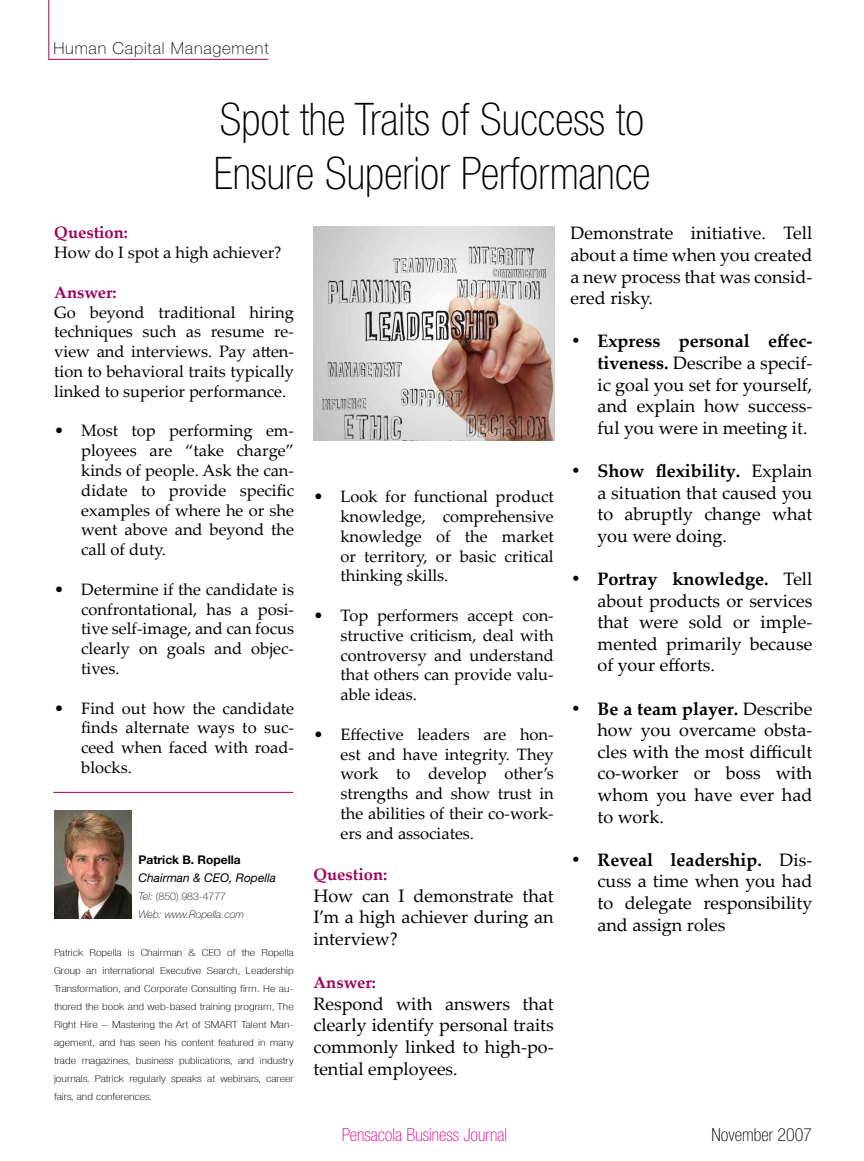
<style>
.page{position:relative;width:864px;height:1161px;background:#fff}
.page>*{position:absolute;margin:0;border:0;box-sizing:border-box;transform-origin:0 0}
.t1{font:100 condensed 45px/54px "Helvetica Neue LT Std";color:#000}
.t2{font:18px/21.6px "Palatino Linotype";color:#000;text-align:justify}
.t3{font:100 condensed 18px "Helvetica Neue LT Std";color:#ec008c}
.t4{font:100 condensed 18px "Helvetica Neue LT Std";color:#000}
.t5{font:16.5px/19.8px "Palatino Linotype";color:#000;text-align:justify}
.t6{font:700 16.5px "Palatino Linotype";color:#9e005d}
.t7{font:100 16.5px "Helvetica Neue LT Std";letter-spacing:.05em;color:#000}
.t8{font:italic 12px "Helvetica Neue LT Std";color:#000}
.t9{font:700 12px "Helvetica Neue LT Std";color:#000}
.t10{font:100 10.5px/18px "Helvetica Neue LT Std";color:#000;text-align:justify}
.t11{font:italic 100 10.5px/18px "Helvetica Neue LT Std";color:#000}
.t12{font:100 condensed 9.75px/18px "Helvetica Neue LT Std";color:#000;text-align:justify;scale:1.36 1}
.s1{font-style:normal}
.s2{font-weight:700}
</style>
<div class="page">
<hr style="left:48px;top:0;width:1px;height:60px;background:#9e005e">
<hr style="left:48px;top:59px;width:220px;height:1px;background:#9e005e">
<hr style="left:53px;top:792px;width:240px;height:1px;background:#9e005e">
<img style="left:313px;top:226px;width:241px;height:215px">
<img style="left:54px;top:810px;width:77px;height:109px">
<p class="t7" style="left:53px;top:39px;width:217px">Human Capital Management</p>
<h1 class="t1" style="left:214px;top:92px;width:438px">Spot the Traits of Success to<br>Ensure Superior Performance</h1>
<p class="t6" style="left:54px;top:221px;width:75px">Question:</p>
<p class="t5" style="left:54px;top:242px;width:229px">How do I spot a high achiever?</p>
<p class="t6" style="left:54px;top:280px;width:64px">Answer:</p>
<p class="t5" style="left:54px;top:301px;width:241px">Go beyond traditional hiring techniques such as resume re&shy;view and interviews. Pay atten&shy;tion to behavioral traits typically linked to superior performance.</p>
<p class="t5" style="left:81px;top:420px;width:214px;text-indent:-27px">• Most top performing em&shy;ployees are “take charge” kinds of people. Ask the can&shy;didate to provide specific examples of where he or she went above and beyond the call of duty.</p>
<p class="t5" style="left:81px;top:579px;width:214px;text-indent:-27px">• Determine if the candidate is confrontational, has a posi&shy;tive self-image, and can focus clearly on goals and objec&shy;tives.</p>
<p class="t5" style="left:81px;top:697px;width:214px;text-indent:-27px">• Find out how the candidate finds alternate ways to suc&shy;ceed when faced with road&shy;blocks.</p>
<p class="t9" style="left:138px;top:852px;width:104px">Patrick B. Ropella</p>
<p class="t8" style="left:138px;top:871px;width:139px">Chairman &amp; CEO, Ropella</p>
<p class="t11" style="left:138px;top:887px;width:107px">Tel: <span class="s1">(850) 983-4777<br></span>Web: www.Ropella.com</p>
<p class="t10" style="left:53px;top:941px;width:242px">Patrick Ropella is Chairman &amp; CEO of the Ropella Group an international Executive Search, Leadership Transformation, and Corporate Consulting firm. He au&shy;thored the book and web-based training program, The Right Hire – Mastering the Art of SMART Talent Man&shy;agement, and has seen his content featured in many trade magazines, business publications, and industry journals. Patrick regularly speaks at webinars, career fairs, and conferences.</p>
<p class="t12" style="left:54px;top:943px;width:178px">Patrick Ropella is Chairman &amp; CEO of the Ropella Group an international Executive Search, Leadership Transformation, and Corporate Consulting firm. He au&shy;thored the book and web-based training program, The Right Hire – Mastering the Art of SMART Talent Man&shy;agement, and has seen his content featured in many trade magazines, business publications, and industry journals. Patrick regularly speaks at webinars, career fairs, and conferences.</p>
<p class="t5" style="left:340px;top:486px;width:215px;text-indent:-27px">• Look for functional product knowledge, comprehensive knowledge of the market or territory, or basic critical thinking skills.</p>
<p class="t5" style="left:340px;top:605px;width:215px;text-indent:-27px">• Top performers accept con&shy;structive criticism, deal with controversy and understand that others can provide valu&shy;able ideas.</p>
<p class="t5" style="left:340px;top:724px;width:215px;text-indent:-27px">• Effective leaders are hon&shy;est and have integrity. They work to develop other’s strengths and show trust in the abilities of their co-work&shy;ers and associates.</p>
<p class="t6" style="left:313px;top:863px;width:75px">Question:</p>
<p class="t2" style="left:313px;top:884px;width:242px">How can I demonstrate that I’m a high achiever during an interview?</p>
<p class="t6" style="left:313px;top:971px;width:64px">Answer:</p>
<p class="t2" style="left:313px;top:992px;width:242px">Respond with answers that clearly identify personal traits commonly linked to high-po&shy;tential employees.</p>
<p class="t2" style="left:571px;top:222px;width:243px">Demonstrate initiative. Tell about a time when you created a new process that was consid&shy;ered risky.</p>
<p class="t2" style="left:598px;top:330px;width:216px;text-indent:-27px"><span class="s2">• Express personal effec&shy;tiveness.</span> Describe a specif&shy;ic goal you set for yourself, and explain how success&shy;ful you were in meeting it.</p>
<p class="t2" style="left:598px;top:459px;width:216px;text-indent:-27px"><span class="s2">• Show flexibility.</span> Explain a situation that caused you to abruptly change what you were doing.</p>
<p class="t2" style="left:598px;top:567px;width:216px;text-indent:-27px"><span class="s2">• Portray knowledge.</span> Tell about products or services that were sold or imple&shy;mented primarily because of your efforts.</p>
<p class="t2" style="left:598px;top:697px;width:216px;text-indent:-27px"><span class="s2">• Be a team player.</span> Describe how you overcame obsta&shy;cles with the most difficult co-worker or boss with whom you have ever had to work.</p>
<p class="t2" style="left:598px;top:848px;width:216px;text-indent:-27px"><span class="s2">• Reveal leadership.</span> Dis&shy;cuss a time when you had to delegate responsibility and assign roles</p>
<p class="t3" style="left:342px;top:1125px;width:167px">Pensacola Business Journal</p>
<p class="t4" style="left:712px;top:1125px;width:102px">November 2007</p>
</div>
